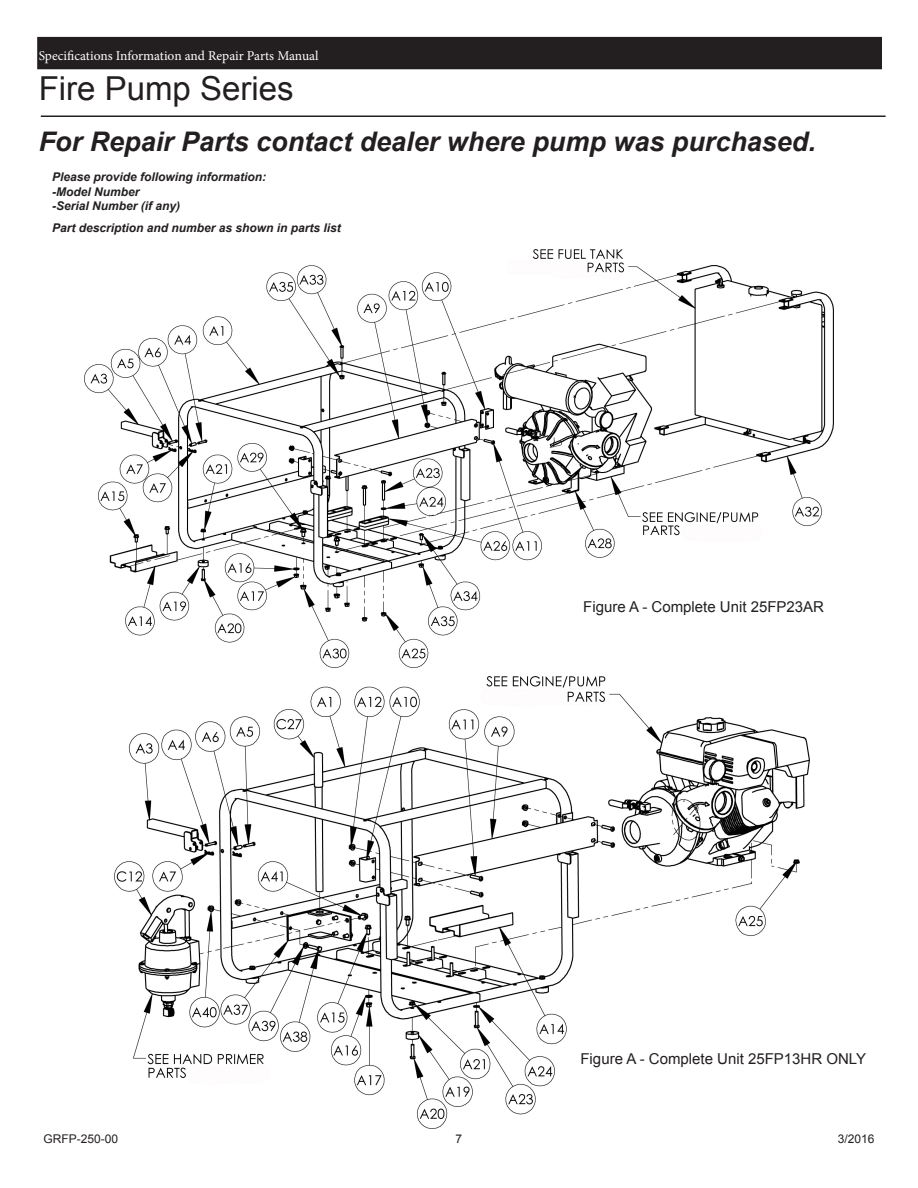
<style>
.page{position:relative;width:918px;height:1188px;background:#fff}
.page>*{position:absolute;margin:0;border:0;box-sizing:border-box;transform-origin:0 0}
.t1{font:33px "Arial";color:#231f20}
.t2{font:italic 700 27px "Arial";color:#231f20}
.t3{font:15px "Arial";color:#231f20}
.t4{font:13.5px "Minion Pro";color:#fff}
.t5{font:italic 700 12px "Arial";color:#231f20}
.t6{font:12px "Arial";color:#231f20}
</style>
<div class="page">
<div style="left:38px;top:38px;width:843px;height:31px;background:#231f20"></div>
<div style="left:37px;top:37px;width:845px;height:32px;border:2px solid #231f20"></div>
<img style="left:84px;top:249px;width:750px;height:419px">
<hr style="left:41px;top:116px;width:845px;height:1px;background:#231f20">
<img style="left:114px;top:677px;width:695px;height:452px">
<p class="t4" style="left:39px;top:46px;width:281px">Specifications Information and Repair Parts Manual</p>
<p class="t1" style="left:39px;top:66px;width:256px">Fire Pump Series</p>
<p class="t2" style="left:39px;top:124px;width:779px">For Repair Parts contact dealer where pump was purchased.</p>
<p class="t5" style="left:52px;top:169px;width:216px">Please provide following information:</p>
<p class="t5" style="left:52px;top:183px;width:89px">-Model Number</p>
<p class="t5" style="left:52px;top:198px;width:130px">-Serial Number (if any)</p>
<p class="t5" style="left:52px;top:219px;width:290px">Part description and number as shown in parts list</p>
<p class="t3" style="left:583px;top:597px;width:242px">Figure A - Complete Unit 25FP23AR</p>
<p class="t3" style="left:580px;top:1049px;width:287px">Figure A - Complete Unit 25FP13HR ONLY</p>
<p class="t6" style="left:44px;top:1131px;width:76px">GRFP-250-00</p>
<p class="t6" style="left:456px;top:1131px;width:8px">7</p>
<p class="t6" style="left:838px;top:1131px;width:38px">3/2016</p>
</div>
